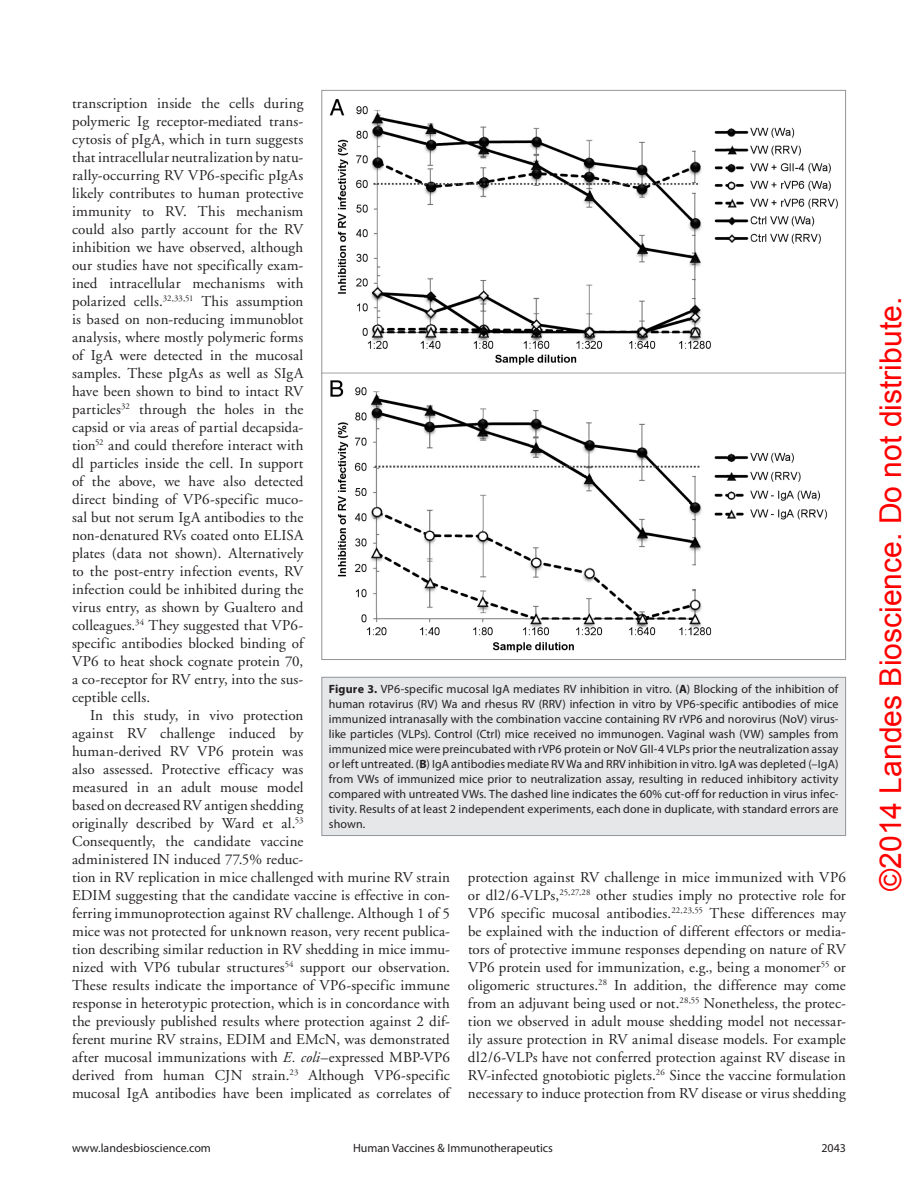
<style>
.page{position:relative;width:918px;height:1188px;background:#fff}
.page>*{position:absolute;margin:0;border:0;box-sizing:border-box;transform-origin:0 0}
.t1{font:30.15px "Arial";color:#f00}
.t2{font:15px/18px "Adobe Garamond";letter-spacing:.01em;color:#231f20;text-align:justify}
.t3{font:12px/15px "Myriad Pro";letter-spacing:.005em;color:#231f20;text-align:justify}
.s1{font-style:italic}
.s2{font-weight:700}
</style>
<div class="page">
<img style="left:323px;top:99px;width:521px;height:554px">
<div style="left:322px;top:677px;width:524px;height:159px;background:#e6e7e9"></div>
<div style="left:321px;top:677px;width:525px;height:159px;border:1px solid #939598"></div>
<p class="t2" style="left:72px;top:95px;width:233px">transcription inside the cells during polymeric Ig receptor-mediated trans&shy;cytosis of pIgA, which in turn suggests that intracellular neutralization by natu&shy;rally-occurring RV VP6-specific pIgAs likely contributes to human protective immunity to RV. This mechanism could also partly account for the RV inhibition we have observed, although our studies have not specifically exam&shy;ined intracellular mechanisms with polarized cells.<sup>32,33,51</sup> This assumption is based on non-reducing immunoblot analysis, where mostly polymeric forms of IgA were detected in the mucosal samples. These pIgAs as well as SIgA have been shown to bind to intact RV particles<sup>32</sup> through the holes in the capsid or via areas of partial decapsida&shy;tion<sup>52</sup> and could therefore interact with dl particles inside the cell. In support of the above, we have also detected direct binding of VP6-specific muco&shy;sal but not serum IgA antibodies to the non-denatured RVs coated onto ELISA plates (data not shown). Alternatively to the post-entry infection events, RV infection could be inhibited during the virus entry, as shown by Gualtero and colleagues.<sup>34</sup> They suggested that VP6- specific antibodies blocked binding of VP6 to heat shock cognate protein 70, a co-receptor for RV entry, into the sus&shy;ceptible cells.</p>
<p class="t2" style="left:72px;top:707px;width:379px;text-align:left;text-indent:18px">In this study, in vivo protection<br>against RV challenge induced by<br>human-derived RV VP6 protein was<br>also assessed. Protective efficacy was<br>measured in an adult mouse model<br>based on decreased RV antigen shedding<br>originally described by Ward et al.<sup>53<br></sup>Consequently, the candidate vaccine<br>administered IN induced 77.5% reduc-<br>tion in RV replication in mice challenged with murine RV strain EDIM suggesting that the candidate vaccine is effective in con&shy;ferring immunoprotection against RV challenge. Although 1 of 5 mice was not protected for unknown reason, very recent publica&shy;tion describing similar reduction in RV shedding in mice immu&shy;nized with VP6 tubular structures<sup>54</sup> support our observation.<br>These results indicate the importance of VP6-specific immune response in heterotypic protection, which is in concordance with the previously published results where protection against 2 dif&shy;ferent murine RV strains, EDIM and EMcN, was demonstrated after mucosal immunizations with <span class="s1">E. coli</span>–expressed MBP-VP6 derived from human CJN strain.<sup>23</sup> Although VP6-specific mucosal IgA antibodies have been implicated as correlates of</p>
<p class="t3" style="left:329px;top:682px;width:511px"><span class="s2">Figure 3.</span> VP6-specific mucosal IgA mediates RV inhibition in vitro. (<span class="s2">A</span>) Blocking of the inhibition of human rotavirus (RV) Wa and rhesus RV (RRV) infection in vitro by VP6-specific antibodies of mice immunized intranasally with the combination vaccine containing RV rVP6 and norovirus (NoV) virus&shy;like particles (VLPs). Control (Ctrl) mice received no immunogen. Vaginal wash (VW) samples from immunized mice were preincubated with rVP6 protein or NoV GII-4 VLPs prior the neutralization assay or left untreated. (<span class="s2">B</span>) IgA antibodies mediate RV Wa and RRV inhibition in vitro. IgA was depleted (–IgA) from VWs of immunized mice prior to neutralization assay, resulting in reduced inhibitory activity compared with untreated VWs. The dashed line indicates the 60% cut-off for reduction in virus infec&shy;tivity. Results of at least 2 independent experiments, each done in duplicate, with standard errors are shown.</p>
<p class="t2" style="left:468px;top:869px;width:379px">protection against RV challenge in mice immunized with VP6 or dl2/6-VLPs,<sup>25,27,28</sup> other studies imply no protective role for VP6 specific mucosal antibodies.<sup>22,23,55</sup> These differences may be explained with the induction of different effectors or media&shy;tors of protective immune responses depending on nature of RV VP6 protein used for immunization, e.g., being a monomer<sup>55</sup> or oligomeric structures.<sup>28</sup> In addition, the difference may come from an adjuvant being used or not.<sup>28,55</sup> Nonetheless, the protec&shy;tion we observed in adult mouse shedding model not necessar&shy;ily assure protection in RV animal disease models. For example dl2/6-VLPs have not conferred protection against RV disease in RV-infected gnotobiotic piglets.<sup>26</sup> Since the vaccine formulation necessary to induce protection from RV disease or virus shedding</p>
<p class="t3" style="left:72px;top:1140px;width:140px">www.landesbioscience.com</p>
<p class="t3" style="left:353px;top:1140px;width:201px">H uman Vaccines &amp; Immunotherapeutics</p>
<p class="t3" style="left:821px;top:1140px;width:26px">2043</p>
<h1 class="t1" style="left:871px;top:891px;width:595px;rotate:-90deg">©2014 Landes Bioscience. Do not distribute.</h1>
</div>
